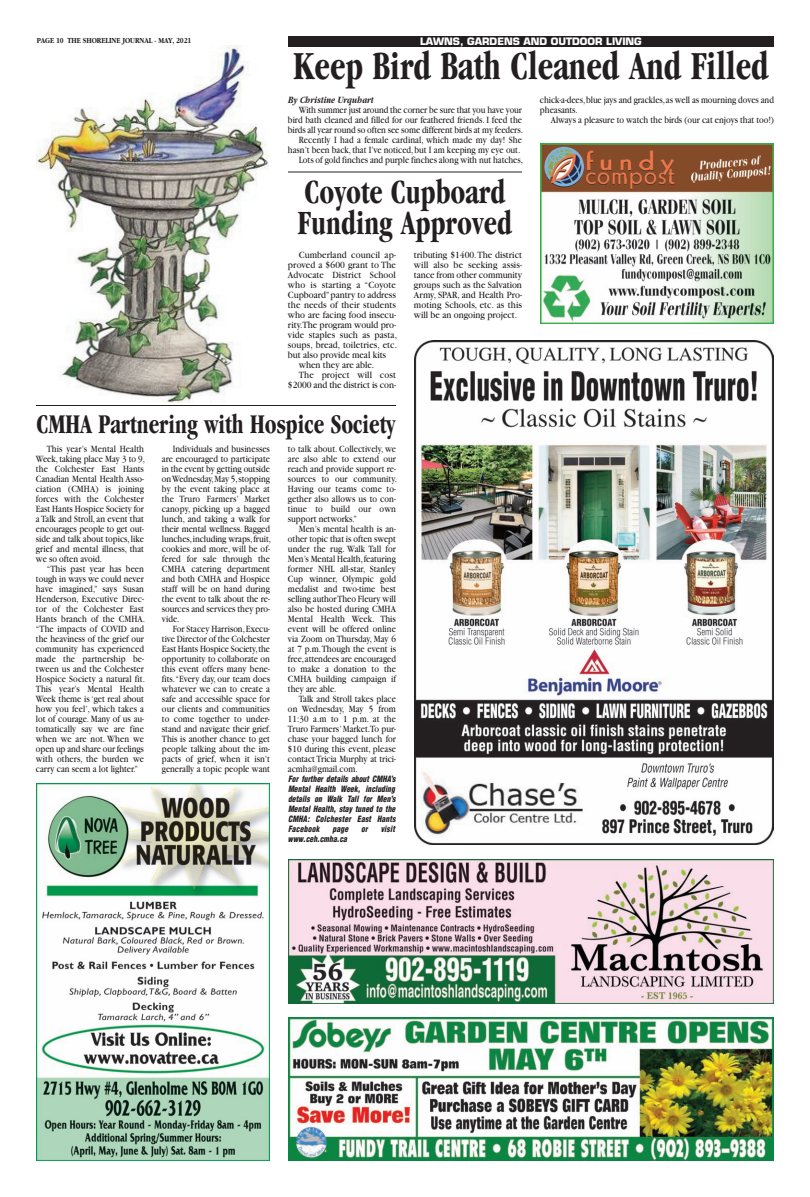
<style>
.page{position:relative;width:810px;height:1197px;background:#fff}
.page>*{position:absolute;margin:0;border:0;box-sizing:border-box;transform-origin:0 0}
.t1{font:700 condensed 41.2px "Garamond";color:#231f20;scale:.85 1}
.t2{font:700 condensed 35.2px/31.3px "Garamond";color:#231f20;scale:.85 1}
.t3{font:700 condensed 28px "Garamond";color:#231f20;scale:.85 1}
.t4{font:10px/10px "Garamond";color:#231f20;text-align:justify;scale:.85 1}
.t5{font:10px/10px "Garamond";color:#231f20;text-align:justify;scale:.9 1}
.t6{font:700 10px "Eurostile";color:#fff}
.t7{font:italic 700 10px "Garamond";color:#231f20;scale:.8 1}
.t8{font:italic 900 condensed 8.5px/10px "Helvetica";color:#231f20;text-align:justify;scale:.9 1}
.t9{font:700 8px "Garamond";color:#231f20;scale:.85 1}
</style>
<div class="page">
<div style="left:288px;top:36px;width:486px;height:10px;background:#231f20"></div>
<img style="left:288px;top:860px;width:486px;height:143px">
<img style="left:288px;top:1017px;width:486px;height:144px">
<img style="left:36px;top:783px;width:234px;height:378px">
<img style="left:414px;top:340px;width:360px;height:504px">
<img style="left:540px;top:144px;width:234px;height:180px">
<img style="left:36px;top:46px;width:233px;height:357px">
<hr style="left:288px;top:172px;width:234px;height:1px;background:#231f20">
<hr style="left:36px;top:405px;width:360px;height:1px;background:#231f20">
<p class="t9" style="left:37px;top:37px;width:183px">PAGE 10 THE SHORELINE JOURNAL - MAY, 2021</p>
<p class="t6" style="left:420px;top:37px;width:223px">LAWNS, GARDENS AND OUTDOOR LIVING</p>
<h1 class="t1" style="left:293px;top:50px;width:561px">Keep Bird Bath Cleaned And Filled</h1>
<p class="t7" style="left:288px;top:96px;width:109px">By Christine Urquhart</p>
<p class="t4" style="left:288px;top:106px;width:278px;text-align:right">With summer just around the corner be sure that you have your bird bath cleaned and filled for our feathered friends. I feed the birds all year round so often see some different birds at my feeders.<br>Recently I had a female cardinal, which made my day! She hasn’t been back, that I’ve noticed, but I am keeping my eye out.<br>Lots of gold finches and purple finches along with nut hatches,</p>
<h2 class="t2" style="left:298px;top:179px;width:253px">Coyote Cupboard<br>Funding Approved</h2>
<p class="t5" style="left:299px;top:250px;width:110px">Cumberland council ap-</p>
<p class="t5" style="left:288px;top:260px;width:122px">proved a $600 grant to The</p>
<p class="t5" style="left:288px;top:270px;width:122px">Advocate District School</p>
<p class="t5" style="left:288px;top:280px;width:122px">who is starting a “Coyote</p>
<p class="t5" style="left:288px;top:290px;width:122px">Cupboard” pantry to address</p>
<p class="t5" style="left:288px;top:300px;width:122px">the needs of their students</p>
<p class="t5" style="left:288px;top:310px;width:122px">who are facing food insecu-</p>
<p class="t5" style="left:288px;top:320px;width:122px">rity.The program would pro-</p>
<p class="t5" style="left:288px;top:330px;width:123px">vide staples such as pasta,</p>
<p class="t5" style="left:288px;top:340px;width:123px">soups, bread, toiletries, etc.</p>
<p class="t5" style="left:288px;top:350px;width:111px">but also provide meal kits</p>
<p class="t5" style="left:299px;top:360px;width:85px">when they are able.</p>
<p class="t5" style="left:299px;top:370px;width:110px">The project will cost</p>
<p class="t5" style="left:288px;top:380px;width:122px">$2000 and the district is con-</p>
<h3 class="t3" style="left:36px;top:414px;width:424px">CMHA Partnering with Hospice Society</h3>
<p class="t4" style="left:36px;top:444px;width:130px;text-indent:11px">This year’s Mental Health Week, taking place May 3 to 9, the Colchester East Hants Canadian Mental Health Asso&shy;ciation (CMHA) is joining forces with the Colchester East Hants Hospice Society for a Talk and Stroll, an event that encourages people to get out&shy;side and talk about topics, like grief and mental illness, that we so often avoid.</p>
<p class="t4" style="left:36px;top:564px;width:130px;text-indent:11px">“This past year has been tough in ways we could never have imagined,” says Susan Henderson, Executive Direc&shy;tor of the Colchester East Hants branch of the CMHA. “The impacts of COVID and the heaviness of the grief our community has experienced made the partnership be&shy;tween us and the Colchester Hospice Society a natural fit.<br>This year’s Mental Health Week theme is ‘get real about how you feel’, which takes a lot of courage. Many of us au&shy;tomatically say we are fine when we are not. When we open up and share our feelings with others, the burden we carry can seem a lot lighter.”</p>
<p class="t4" style="left:162px;top:444px;width:130px;text-indent:11px">Individuals and businesses are encouraged to participate in the event by getting outside on Wednesday, May 5, stopping by the event taking place at the Truro Farmers’ Market canopy, picking up a bagged lunch, and taking a walk for their mental wellness. Bagged lunches, including wraps, fruit, cookies and more, will be of&shy;fered for sale through the CMHA catering department and both CMHA and Hospice staff will be on hand during the event to talk about the re&shy;sources and services they pro&shy;vide.</p>
<p class="t4" style="left:162px;top:624px;width:130px;text-indent:11px">For Stacey Harrison, Execu&shy;tive Director of the Colchester East Hants Hospice Society, the opportunity to collaborate on this event offers many bene&shy;fits. “Every day, our team does whatever we can to create a safe and accessible space for our clients and communities to come together to under&shy;stand and navigate their grief.<br>This is another chance to get people talking about the im&shy;pacts of grief, when it isn’t generally a topic people want</p>
<p class="t4" style="left:288px;top:444px;width:130px">to talk about. Collectively, we are also able to extend our reach and provide support re&shy;sources to our community.<br>Having our teams come to&shy;gether also allows us to con&shy;tinue to build our own support networks.”</p>
<p class="t4" style="left:288px;top:524px;width:129px;text-indent:11px">Men’s mental health is an&shy;other topic that is often swept under the rug. Walk Tall for Men’s Mental Health, featuring former NHL all-star, Stanley Cup winner, Olympic gold medalist and two-time best selling author Theo Fleury will also be hosted during CMHA Mental Health Week. This event will be offered online via Zoom on Thursday, May 6 at 7 p.m. Though the event is free, attendees are encouraged to make a donation to the CMHA building campaign if they are able.</p>
<p class="t4" style="left:288px;top:694px;width:129px;text-indent:11px">Talk and Stroll takes place on Wednesday, May 5 from 11:30 a.m to 1 p.m. at the Truro Farmers’ Market.To pur&shy;chase your bagged lunch for $10 during this event, please contact Tricia Murphy at trici&shy;acmha@gmail.com.</p>
<p class="t8" style="left:288px;top:774px;width:123px">For further details about CMHA’s Mental Health Week, including details on Walk Tall for Men’s Mental Health, stay tuned to the CMHA: Colchester East Hants Facebook</p>
<p class="t8" style="left:333px;top:824px;width:21px">page</p>
<p class="t8" style="left:361px;top:824px;width:10px">or</p>
<p class="t8" style="left:381px;top:824px;width:19px">visit</p>
<p class="t8" style="left:288px;top:834px;width:69px">www.ceh.cmha.ca</p>
<p class="t5" style="left:414px;top:250px;width:122px">tributing $1400. The district will also be seeking assis&shy;tance from other community groups such as the Salvation Army, SPAR, and Health Pro&shy;moting Schools, etc. as this will be an ongoing project.</p>
<p class="t4" style="left:540px;top:95px;width:277px">chick-a-dees, blue jays and grackles, as well as mourning doves and pheasants.</p>
<p class="t4" style="left:551px;top:115px;width:264px">Always a pleasure to watch the birds (our cat enjoys that too!)</p>
</div>
